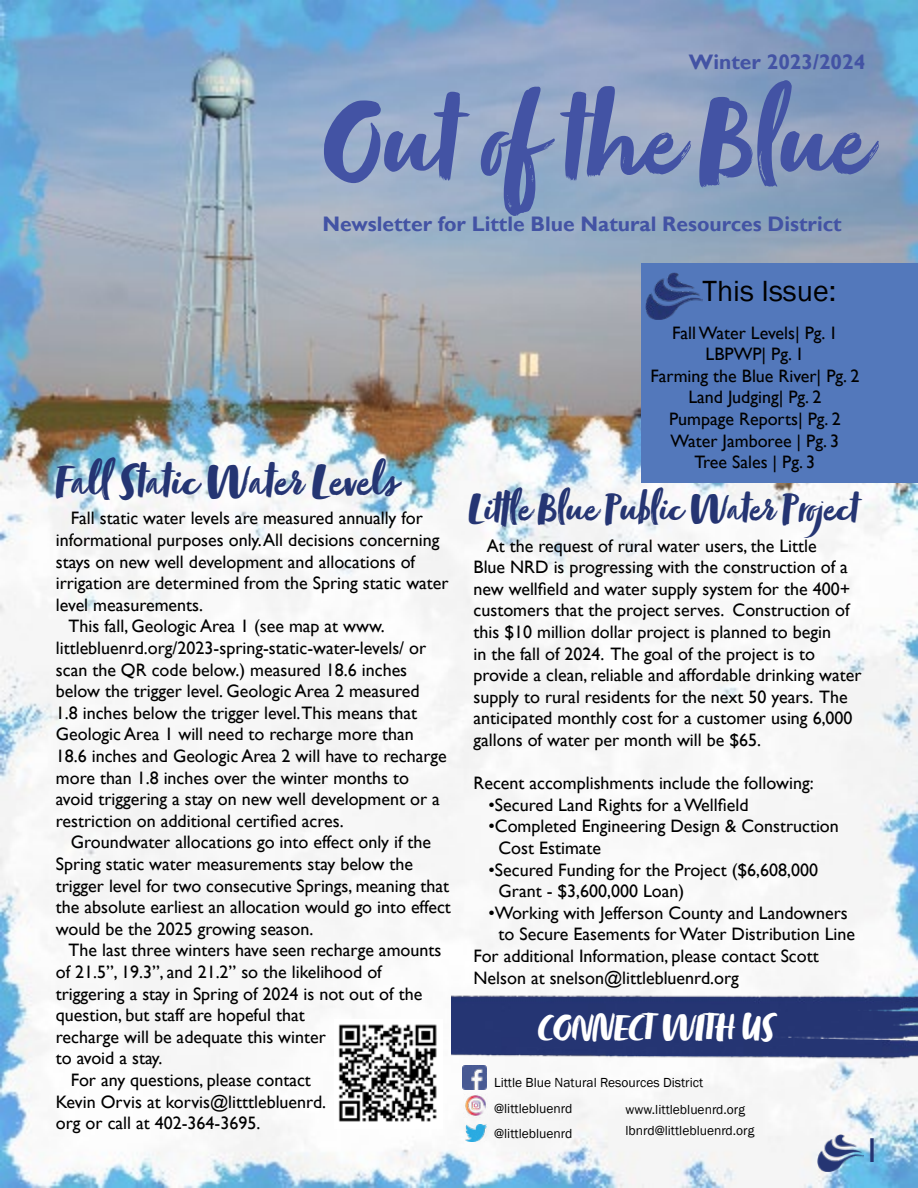
<style>
.page{position:relative;width:918px;height:1188px;background:#fff}
.page>*{position:absolute;margin:0;border:0;box-sizing:border-box;transform-origin:0 0}
.t1{font:123px "Zooja Pro";color:#4353a4}
.t2{font:49.5px "Zooja Pro";color:#253573}
.t3{font:43.5px "Zooja Pro";color:#253573}
.t4{font:39px "Zooja Pro";color:#fff}
.t5{font:34.5px "Gill Sans";color:#253573}
.t6{font:30px "Franklin Gothic";color:#000}
.t7{font:700 21px "Gill Sans";color:#4353a4}
.t8{font:18px/21.6px "Gill Sans";color:#000}
.t9{font:13.5px/25.5px "Franklin Gothic";color:#000}
</style>
<div class="page">
<img style="left:0;top:0;width:918px;height:1188px">
<div style="left:642px;top:264px;width:276px;height:219px;background:#5378bb"></div>
<img style="left:646px;top:272px;width:57px;height:47px">
<img style="left:452px;top:988px;width:465px;height:200px">
<img style="left:465px;top:1124px;width:21px;height:18px">
<img style="left:463px;top:1066px;width:23px;height:23px">
<img style="left:463px;top:1093px;width:24px;height:25px">
<img style="left:335px;top:1019px;width:107px;height:109px">
<p class="t7" style="left:689px;top:49px;width:178px">Winter 2023/2024</p>
<h1 class="t1" style="left:321px;top:67px;width:539px">Out of the Blue</h1>
<p class="t7" style="left:322px;top:211px;width:521px">Newsletter for Little Blue Natural Resources District</p>
<h2 class="t2" style="left:54px;top:452px;width:342px">Fall Static Water Levels</h2>
<p class="t8" style="left:71px;top:508px;width:354px">Fall static water levels are measured annually for</p>
<p class="t8" style="left:56px;top:529px;width:385px">informational purposes only. All decisions concerning</p>
<p class="t8" style="left:56px;top:551px;width:361px">stays on new well development and allocations of</p>
<p class="t8" style="left:56px;top:573px;width:394px">irrigation are determined from the Spring static water</p>
<p class="t8" style="left:56px;top:594px;width:149px">level measurements.</p>
<p class="t8" style="left:69px;top:616px;width:318px">This fall, Geologic Area 1 (see map at www.</p>
<p class="t8" style="left:56px;top:637px;width:372px">littlebluenrd.org/2023-spring-static-water-levels/ or</p>
<p class="t8" style="left:56px;top:659px;width:353px">scan the QR code below.) measured 18.6 inches</p>
<p class="t8" style="left:56px;top:681px;width:365px">below the trigger level. Geologic Area 2 measured</p>
<p class="t8" style="left:56px;top:702px;width:363px">1.8 inches below the trigger level.This means that</p>
<p class="t8" style="left:56px;top:724px;width:359px">Geologic Area 1 will need to recharge more than</p>
<p class="t8" style="left:56px;top:745px;width:393px">18.6 inches and Geologic Area 2 will have to recharge</p>
<p class="t8" style="left:56px;top:767px;width:355px">more than 1.8 inches over the winter months to</p>
<p class="t8" style="left:56px;top:789px;width:386px">avoid triggering a stay on new well development or a</p>
<p class="t8" style="left:56px;top:810px;width:289px">restriction on additional certified acres.</p>
<p class="t8" style="left:71px;top:832px;width:362px">Groundwater allocations go into effect only if the</p>
<p class="t8" style="left:56px;top:853px;width:359px">Spring static water measurements stay below the</p>
<p class="t8" style="left:56px;top:875px;width:395px">trigger level for two consecutive Springs, meaning that</p>
<p class="t8" style="left:56px;top:897px;width:397px">the absolute earliest an allocation would go into effect</p>
<p class="t8" style="left:56px;top:918px;width:259px">would be the 2025 growing season.</p>
<p class="t8" style="left:69px;top:940px;width:374px">The last three winters have seen recharge amounts</p>
<p class="t8" style="left:56px;top:961px;width:327px">of 21.5”, 19.3”, and 21.2” so the likelihood of</p>
<p class="t8" style="left:56px;top:983px;width:368px">triggering a stay in Spring of 2024 is not out of the</p>
<p class="t8" style="left:56px;top:1005px;width:250px">question, but staff are hopeful that</p>
<p class="t8" style="left:56px;top:1026px;width:272px">recharge will be adequate this winter</p>
<p class="t8" style="left:56px;top:1048px;width:108px">to avoid a stay.</p>
<p class="t8" style="left:71px;top:1069px;width:242px">For any questions, please contact</p>
<p class="t8" style="left:56px;top:1091px;width:272px">Kevin Orvis at korvis@litttlebluenrd.</p>
<p class="t8" style="left:56px;top:1113px;width:206px">org or call at 402-364-3695.</p>
<h3 class="t6" style="left:702px;top:272px;width:135px">This Issue:</h3>
<p class="t8" style="left:650px;top:322px;width:210px;text-align:center">Fall Water Levels| Pg. 1<br>LBPWP| Pg. 1<br>Farming the Blue River| Pg. 2<br>Land Judging| Pg. 2<br>Pumpage Reports| Pg. 2<br>Water Jamboree | Pg. 3<br>Tree Sales | Pg. 3</p>
<h3 class="t3" style="left:468px;top:482px;width:391px">Little Blue Public Water Project</h3>
<p class="t8" style="left:474px;top:535px;width:390px;text-indent:13px">At the request of rural water users, the Little<br>Blue NRD is progressing with the construction of a new wellfield and water supply system for the 400+ customers that the project serves. Construction of this $10 million dollar project is planned to begin<br>in the fall of 2024. The goal of the project is to provide a clean, reliable and affordable drinking water supply to rural residents for the next 50 years. The anticipated monthly cost for a customer using 6,000 gallons of water per month will be $65.</p>
<p class="t8" style="left:474px;top:773px;width:342px">Recent accomplishments include the following:</p>
<p class="t8" style="left:489px;top:794px;width:261px">•Secured Land Rights for a Wellfield</p>
<p class="t8" style="left:499px;top:816px;width:342px;text-indent:-10px">•Completed Engineering Design &amp; Construction<br>Cost Estimate</p>
<p class="t8" style="left:499px;top:859px;width:321px;text-indent:-10px">•Secured Funding for the Project ($6,608,000<br>Grant - $3,600,000 Loan)</p>
<p class="t8" style="left:489px;top:902px;width:361px">•Working with Jefferson County and Landowners</p>
<p class="t8" style="left:499px;top:924px;width:358px">to Secure Easements for Water Distribution Line</p>
<p class="t8" style="left:474px;top:946px;width:347px">For additional Information, please contact Scott</p>
<p class="t8" style="left:474px;top:967px;width:267px">Nelson at snelson@littlebluenrd.org</p>
<h3 class="t4" style="left:537px;top:1004px;width:238px">CONNECT WITH US</h3>
<p class="t9" style="left:494px;top:1070px;width:211px">Little Blue Natural Resources District @littlebluenrd<br>@littlebluenrd</p>
<p class="t9" style="left:626px;top:1099px;width:130px;line-height:21px">www.littlebluenrd.org lbnrd@littlebluenrd.org</p>
<h3 class="t5" style="left:864px;top:1131px;width:19px">1</h3>
</div>
